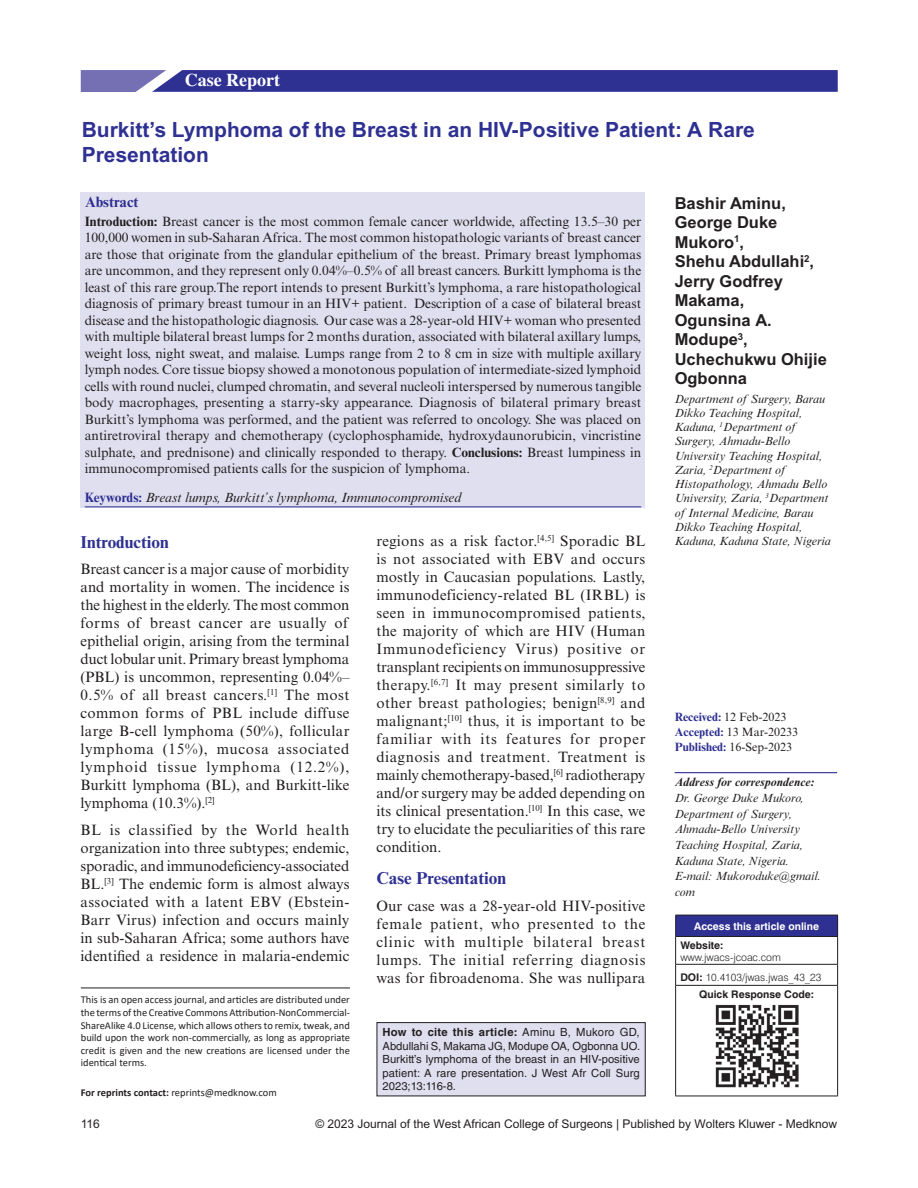
<style>
.page{position:relative;width:918px;height:1188px;background:#fff}
.page>*{position:absolute;margin:0;border:0;box-sizing:border-box;transform-origin:0 0}
.t1{font:700 21px/25px "Arial MT Std";color:#2e3092}
.t2{font:700 18px "Times LT Std";color:#fff}
.t3{font:700 17.25px "Times New Roman MT Std";color:#2e3092}
.t4{font:700 16.5px/19.5px "Arial MT Std";color:#231f20}
.t5{font:15px/18px "Times New Roman MT Std";color:#231f20;text-align:justify}
.t6{font:700 15px "Times New Roman MT Std";color:#2e3092}
.t7{font:13.5px/16.5px "Times New Roman MT Std";color:#231f20;text-align:justify}
.t8{font:italic 13.5px "Times New Roman MT Std";color:#231f20}
.t9{font:italic 12px/14.2px "Times New Roman MT Std";color:#231f20}
.t10{font:12px "Arial MT Std";color:#231f20}
.t11{font:12px/15px "Times New Roman MT Std";color:#231f20}
.t12{font:italic 700 12px "Times New Roman MT Std";color:#231f20}
.t13{font:11.25px/13.5px "Helvetica LT Std";letter-spacing:.01em;color:#231f20;text-align:justify}
.t14{font:10.5px/12.6px "Calibri";color:#231f20;text-align:justify}
.t15{font:300 10.5px/19.5px "Swiss 721 BT";color:#231f20}
.t16{font:700 10.5px "Swiss 721 BT";color:#231f20}
.t17{font:700 10.5px "Swiss 721 BT";color:#fff}
.s1{font-weight:700}
.s2{font-weight:700;font-style:normal;color:#2e3092}
.s3{font-weight:700;color:#2e3092}
</style>
<div class="page">
<svg style="left:81px;top:70px;width:757px;height:22px;background:#3b3c98"></svg>
<div style="left:81px;top:192px;width:564px;height:32px;background:#e0dfef"></div>
<div style="left:81px;top:203px;width:564px;height:289px;background:#e0dfef"></div>
<div style="left:81px;top:478px;width:564px;height:29px;background:#e0dfef"></div>
<hr style="left:85px;top:506px;width:556px;height:1px;background:#2e3092">
<div style="left:676px;top:915px;width:162px;height:22px;background:#2e3092"></div>
<hr style="left:675px;top:964px;width:163px;height:1px;background:#231f20">
<hr style="left:675px;top:985px;width:163px;height:1px;background:#231f20">
<hr style="left:675px;top:986px;width:1px;height:110px;background:#231f20">
<hr style="left:837px;top:986px;width:1px;height:110px;background:#231f20">
<hr style="left:675px;top:1096px;width:163px;height:1px;background:#231f20">
<hr style="left:675px;top:915px;width:163px;height:1px;background:#231f20">
<svg style="left:675px;top:915px;width:1px;height:70px"></svg>
<svg style="left:837px;top:915px;width:1px;height:70px"></svg>
<hr style="left:675px;top:936px;width:163px;height:1px;background:#231f20">
<img style="left:715px;top:1004px;width:83px;height:84px">
<hr style="left:675px;top:772px;width:162px;height:1px;background:#2e3092">
<div style="left:377px;top:1023px;width:268px;height:73px;background:#e0dfef"></div>
<div style="left:377px;top:1022px;width:268px;height:74px;border:1px solid #231f20"></div>
<hr style="left:81px;top:988px;width:269px;height:1px;background:#231f20">
<p class="t2" style="left:185px;top:70px;width:97px">Case Report</p>
<h1 class="t1" style="left:82px;top:117px;width:675px">Burkitt’s Lymphoma of the Breast in an HIV-Positive Patient: A Rare<br>Presentation</h1>
<p class="t6" style="left:85px;top:193px;width:55px">Abstract</p>
<p class="t7" style="left:85px;top:213px;width:558px"><span class="s1">Introduction:</span> Breast cancer is the most common female cancer worldwide, affecting 13.5–30 per 100,000 women in sub-Saharan Africa. The most common histopathologic variants of breast cancer are those that originate from the glandular epithelium of the breast. Primary breast lymphomas are uncommon, and they represent only 0.04%–0.5% of all breast cancers. Burkitt lymphoma is the least of this rare group.The report intends to present Burkitt’s lymphoma, a rare histopathological diagnosis of primary breast tumour in an HIV+ patient. Description of a case of bilateral breast disease and the histopathologic diagnosis. Our case was a 28-year-old HIV+ woman who presented with multiple bilateral breast lumps for 2 months duration, associated with bilateral axillary lumps, weight loss, night sweat, and malaise. Lumps range from 2 to 8 cm in size with multiple axillary lymph nodes. Core tissue biopsy showed a monotonous population of intermediate-sized lymphoid cells with round nuclei, clumped chromatin, and several nucleoli interspersed by numerous tangible body macrophages, presenting a starry-sky appearance. Diagnosis of bilateral primary breast Burkitt’s lymphoma was performed, and the patient was referred to oncology. She was placed on antiretroviral therapy and chemotherapy (cyclophosphamide, hydroxydaunorubicin, vincristine sulphate, and prednisone) and clinically responded to therapy. <span class="s1">Conclusions:</span> Breast lumpiness in immunocompromised patients calls for the suspicion of lymphoma.</p>
<p class="t8" style="left:85px;top:490px;width:378px"><span class="s2">Keywords:</span> Breast lumps, Burkitt’s lymphoma, Immunocompromised</p>
<p class="t3" style="left:81px;top:531px;width:90px">Introduction</p>
<p class="t5" style="left:81px;top:560px;width:271px">Breast cancer is a major cause of morbidity and mortality in women. The incidence is the highest in the elderly. The most common forms of breast cancer are usually of epithelial origin, arising from the terminal duct lobular unit. Primary breast lymphoma (PBL) is uncommon, representing 0.04%– 0.5% of all breast cancers.<sup>[1]</sup> The most common forms of PBL include diffuse large B-cell lymphoma (50%), follicular lymphoma (15%), mucosa associated lymphoid tissue lymphoma (12.2%), Burkitt lymphoma (BL), and Burkitt-like lymphoma (10.3%).<sup>[2]</sup></p>
<p class="t5" style="left:81px;top:821px;width:271px">BL is classified by the World health organization into three subtypes; endemic, sporadic, and immunodeficiency-associated BL.<sup>[3]</sup> The endemic form is almost always associated with a latent EBV (Ebstein-Barr Virus) infection and occurs mainly in sub-Saharan Africa; some authors have identified a residence in malaria-endemic</p>
<p class="t5" style="left:376px;top:532px;width:271px">regions as a risk factor.<sup>[4,5]</sup> Sporadic BL is not associated with EBV and occurs mostly in Caucasian populations. Lastly, immunodeficiency-related BL (IRBL) is seen in immunocompromised patients, the majority of which are HIV (Human Immunodeficiency Virus) positive or transplant recipients on immunosuppressive therapy.<sup>[6,7]</sup> It may present similarly to other breast pathologies; benign<sup>[8,9]</sup> and malignant;<sup>[10]</sup> thus, it is important to be familiar with its features for proper diagnosis and treatment. Treatment is mainly chemotherapy-based,<sup>[6]</sup> radiotherapy and/or surgery may be added depending on its clinical presentation.<sup>[10]</sup> In this case, we try to elucidate the peculiarities of this rare condition.</p>
<p class="t3" style="left:376px;top:868px;width:131px">Case Presentation</p>
<p class="t5" style="left:376px;top:897px;width:271px">Our case was a 28-year-old HIV-positive female patient, who presented to the clinic with multiple bilateral breast lumps. The initial referring diagnosis was for fibroadenoma. She was nullipara</p>
<p class="t14" style="left:81px;top:993px;width:271px">This is an open access journal, and articles are distributed under the terms of the Creative Commons Attribution-NonCommercial-ShareAlike 4.0 License, which allows others to remix, tweak, and build upon the work non-commercially, as long as appropriate credit is given and the new creations are licensed under the identical terms.</p>
<p class="t14" style="left:81px;top:1086px;width:198px"><span class="s1">For reprints contact:</span> reprints@medknow.com</p>
<p class="t13" style="left:383px;top:1026px;width:259px"><span class="s1">How to cite this article:</span> Aminu B, Mukoro GD, Abdullahi S, Makama JG, Modupe OA, Ogbonna UO.<br>Burkitt’s lymphoma of the breast in an HIV-positive patient: A rare presentation. J West Afr Coll Surg 2023;13:116-8.</p>
<p class="t4" style="left:675px;top:193px;width:154px">Bashir Aminu,<br>George Duke<br>Mukoro<sup>1</sup>,<br>Shehu Abdullahi<sup>2</sup>,<br>Jerry Godfrey<br>Makama,<br>Ogunsina A.<br>Modupe<sup>3</sup>,<br>Uchechukwu Ohijie<br>Ogbonna</p>
<p class="t9" style="left:675px;top:391px;width:158px">Department of Surgery, Barau<br>Dikko Teaching Hospital,<br>Kaduna, <sup>1</sup>Department of<br>Surgery, Ahmadu-Bello<br>University Teaching Hospital,<br>Zaria, <sup>2</sup>Department of<br>Histopathology, Ahmadu Bello<br>University, Zaria, <sup>3</sup>Department of Internal Medicine, Barau<br>Dikko Teaching Hospital,<br>Kaduna, Kaduna State, Nigeria</p>
<p class="t11" style="left:675px;top:709px;width:125px"><span class="s3">Received:</span> 12 Feb-2023<br><span class="s3">Accepted:</span> 13 Mar-20233<br><span class="s3">Published:</span> 16-Sep-2023</p>
<p class="t12" style="left:675px;top:775px;width:141px">Address for correspondence:</p>
<p class="t9" style="left:675px;top:790px;width:148px;line-height:15.8px">Dr. George Duke Mukoro,<br>Department of Surgery,<br>Ahmadu-Bello University<br>Teaching Hospital, Zaria,<br>Kaduna State, Nigeria.<br>E-mail: Mukoroduke@gmail. com</p>
<p class="t17" style="left:694px;top:920px;width:126px">Access this article online</p>
<p class="t16" style="left:680px;top:938px;width:45px">Website:</p>
<p class="t15" style="left:680px;top:948px;width:143px">www.jwacs-jcoac.com<br><span class="s1">DOI:</span> 10.4103/jwas.jwas_43_23</p>
<p class="t16" style="left:699px;top:988px;width:116px">Quick Response Code:</p>
<p class="t10" style="left:81px;top:1117px;width:21px">116</p>
<p class="t10" style="left:315px;top:1117px;width:523px">© 2023 Journal of the West African College of Surgeons | Published by Wolters Kluwer ‑ Medknow</p>
</div>
